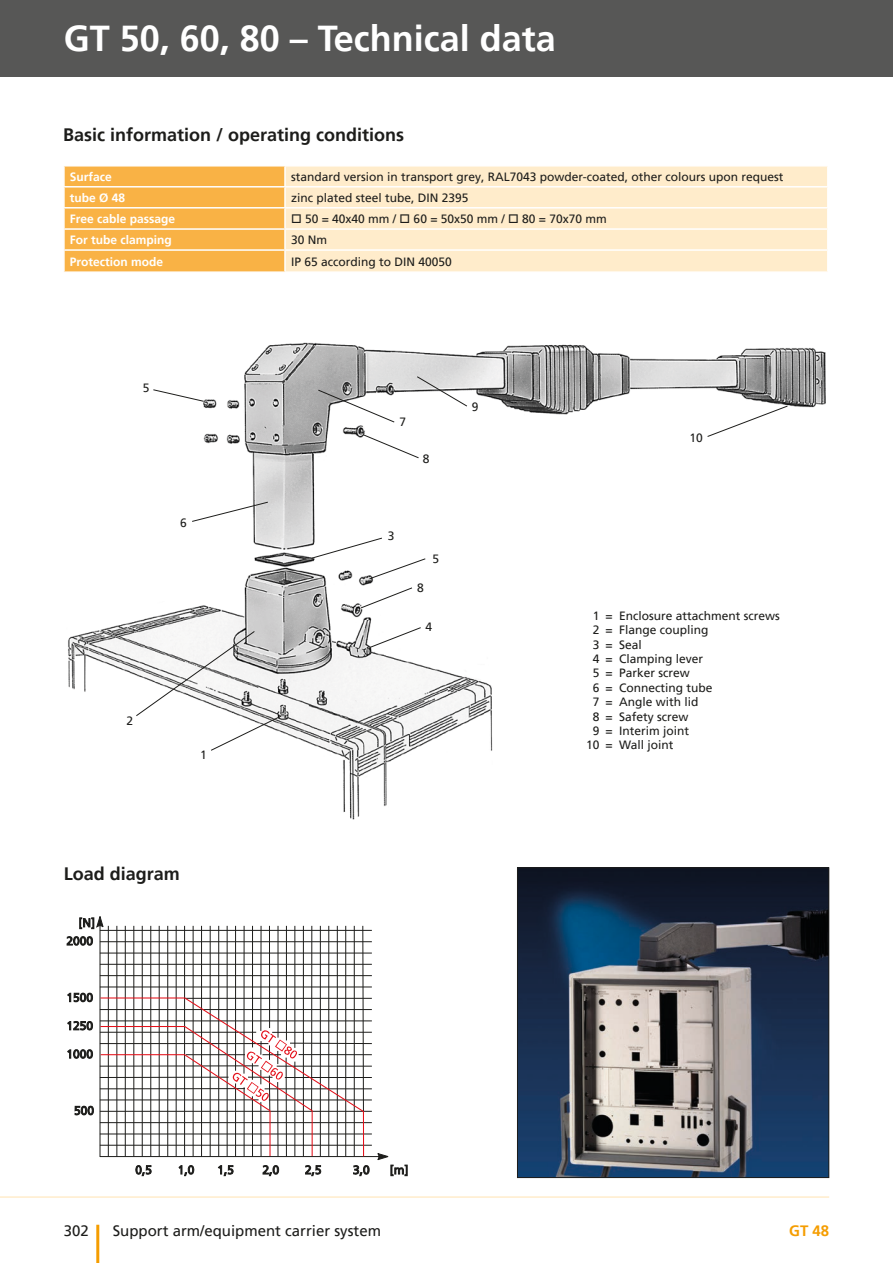
<style>
.page{position:relative;width:893px;height:1263px;background:#fff}
.page>*{position:absolute;margin:0;border:0;box-sizing:border-box;transform-origin:0 0}
.t1{font:700 36px "Frutiger LT Pro";color:#fff}
.t2{font:700 18px "Frutiger LT Pro";color:#1d1d1b}
.t3{font:15px "Frutiger LT Pro";color:#1d1d1b}
.t4{font:700 15px "Frutiger LT Pro";color:#f59d00}
.t5{font:12px "Frutiger LT Pro";color:#1d1d1b}
.t6{font:700 12px "Frutiger LT Pro";color:#fff}
</style>
<div class="page">
<hr style="left:96px;top:1225px;width:3px;height:38px;background:#f59d00">
<hr style="left:0;top:1196px;width:829px;height:2px;background:#ffeccb">
<div style="left:0;top:0;width:893px;height:77px;background:#575756"></div>
<div style="left:286px;top:167px;width:541px;height:104px;background:#ffeccb"></div>
<hr style="left:285px;top:186px;width:544px;height:2px;background:#fff">
<hr style="left:285px;top:207px;width:544px;height:2px;background:#fff">
<hr style="left:285px;top:228px;width:544px;height:2px;background:#fff">
<hr style="left:285px;top:249px;width:544px;height:2px;background:#fff">
<svg style="left:64px;top:166px;width:222px;height:106px;background:#f9b753"></svg>
<hr style="left:284px;top:251px;width:2px;height:20px;background:#fff">
<hr style="left:285px;top:271px;width:544px;height:2px;background:#fff">
<hr style="left:100px;top:923px;width:1px;height:234px;background:#1d1d1b">
<svg style="left:108px;top:925px;width:256px;height:68px"></svg>
<hr style="left:100px;top:1156px;width:281px;height:1px;background:#1d1d1b">
<hr style="left:100px;top:1145px;width:272px;height:1px;background:#1d1d1b">
<hr style="left:100px;top:1134px;width:272px;height:1px;background:#1d1d1b">
<hr style="left:100px;top:1122px;width:272px;height:1px;background:#1d1d1b">
<hr style="left:100px;top:1111px;width:272px;height:1px;background:#1d1d1b">
<hr style="left:269px;top:1100px;width:103px;height:1px;background:#1d1d1b">
<hr style="left:265px;top:1088px;width:107px;height:1px;background:#1d1d1b">
<hr style="left:285px;top:1077px;width:87px;height:1px;background:#1d1d1b">
<hr style="left:277px;top:1066px;width:95px;height:1px;background:#1d1d1b">
<hr style="left:299px;top:1054px;width:73px;height:1px;background:#1d1d1b">
<hr style="left:290px;top:1043px;width:82px;height:1px;background:#1d1d1b">
<hr style="left:272px;top:1032px;width:100px;height:1px;background:#1d1d1b">
<hr style="left:100px;top:1021px;width:272px;height:1px;background:#1d1d1b">
<hr style="left:100px;top:1009px;width:272px;height:1px;background:#1d1d1b">
<hr style="left:185px;top:998px;width:187px;height:1px;background:#1d1d1b">
<hr style="left:100px;top:987px;width:272px;height:1px;background:#1d1d1b">
<hr style="left:100px;top:975px;width:272px;height:1px;background:#1d1d1b">
<hr style="left:100px;top:964px;width:272px;height:1px;background:#1d1d1b">
<hr style="left:100px;top:953px;width:272px;height:1px;background:#1d1d1b">
<hr style="left:100px;top:941px;width:272px;height:1px;background:#1d1d1b">
<hr style="left:100px;top:930px;width:272px;height:1px;background:#1d1d1b">
<svg style="left:79px;top:916px;width:25px;height:13px"></svg>
<svg style="left:135px;top:1165px;width:17px;height:11px"></svg>
<svg style="left:377px;top:1153px;width:30px;height:23px"></svg>
<svg style="left:67px;top:936px;width:26px;height:10px"></svg>
<svg style="left:179px;top:1165px;width:15px;height:11px"></svg>
<svg style="left:218px;top:1165px;width:16px;height:11px"></svg>
<svg style="left:263px;top:1165px;width:16px;height:11px"></svg>
<svg style="left:353px;top:1165px;width:16px;height:11px"></svg>
<svg style="left:305px;top:1165px;width:16px;height:11px"></svg>
<svg style="left:67px;top:993px;width:298px;height:164px"></svg>
<img style="left:68px;top:342px;width:758px;height:478px">
<svg style="left:152px;top:389px;width:53px;height:13px"></svg>
<svg style="left:191px;top:501px;width:78px;height:21px"></svg>
<svg style="left:317px;top:389px;width:78px;height:34px"></svg>
<svg style="left:416px;top:376px;width:52px;height:31px"></svg>
<svg style="left:362px;top:434px;width:57px;height:25px"></svg>
<svg style="left:360px;top:587px;width:53px;height:22px"></svg>
<svg style="left:368px;top:627px;width:54px;height:22px"></svg>
<svg style="left:135px;top:630px;width:147px;height:121px"></svg>
<svg style="left:707px;top:405px;width:81px;height:32px"></svg>
<svg style="left:311px;top:537px;width:115px;height:43px"></svg>
<img style="left:519px;top:869px;width:308px;height:307px">
<div style="left:517px;top:867px;width:312px;height:311px;border:1px solid #1d1d1b"></div>
<h1 class="t1" style="left:64px;top:17px;width:494px">GT 50, 60, 80 – Technical data</h1>
<h2 class="t2" style="left:63px;top:124px;width:343px">Basic information / operating conditions</h2>
<p class="t6" style="left:70px;top:169px;width:44px">Surface</p>
<p class="t5" style="left:291px;top:170px;width:494px">standard version in transport grey, RAL7043 powder-coated, other colours upon request</p>
<p class="t6" style="left:70px;top:190px;width:57px">tube Ø 48</p>
<p class="t5" style="left:291px;top:191px;width:179px">zinc plated steel tube, DIN 2395</p>
<p class="t6" style="left:70px;top:212px;width:107px">Free cable passage</p>
<p class="t5" style="left:291px;top:212px;width:317px">□ 50 = 40x40 mm / □ 60 = 50x50 mm / □ 80 = 70x70 mm</p>
<p class="t6" style="left:70px;top:233px;width:104px">For tube clamping</p>
<p class="t5" style="left:291px;top:233px;width:38px">30 Nm</p>
<p class="t6" style="left:70px;top:254px;width:95px">Protection mode</p>
<p class="t5" style="left:291px;top:254px;width:162px">IP 65 according to DIN 40050</p>
<p class="t5" style="left:143px;top:381px;width:8px">5</p>
<p class="t5" style="left:180px;top:515px;width:8px">6</p>
<p class="t5" style="left:126px;top:714px;width:8px">2</p>
<p class="t5" style="left:200px;top:748px;width:8px">1</p>
<h2 class="t2" style="left:64px;top:863px;width:118px">Load diagram</h2>
<p class="t5" style="left:399px;top:415px;width:8px">7</p>
<p class="t5" style="left:423px;top:451px;width:8px">8</p>
<p class="t5" style="left:388px;top:529px;width:8px">3</p>
<p class="t5" style="left:417px;top:581px;width:8px">8</p>
<p class="t5" style="left:432px;top:552px;width:8px">5</p>
<p class="t5" style="left:425px;top:620px;width:8px">4</p>
<p class="t5" style="left:472px;top:400px;width:8px">9</p>
<p class="t5" style="left:689px;top:431px;width:15px">10</p>
<p class="t5" style="left:593px;top:609px;width:188px">1 = Enclosure attachment screws</p>
<p class="t5" style="left:593px;top:623px;width:117px">2 = Flange coupling</p>
<p class="t5" style="left:593px;top:637px;width:50px">3 = Seal</p>
<p class="t5" style="left:593px;top:652px;width:112px">4 = Clamping lever</p>
<p class="t5" style="left:593px;top:666px;width:98px">5 = Parker screw</p>
<p class="t5" style="left:593px;top:681px;width:121px">6 = Connecting tube</p>
<p class="t5" style="left:593px;top:695px;width:107px">7 = Angle with lid</p>
<p class="t5" style="left:593px;top:709px;width:97px">8 = Safety screw</p>
<p class="t5" style="left:593px;top:724px;width:98px">9 = Interim joint</p>
<p class="t5" style="left:586px;top:738px;width:89px">10 = Wall joint</p>
<p class="t3" style="left:64px;top:1222px;width:27px">302</p>
<p class="t3" style="left:113px;top:1222px;width:270px">Support arm/equipment carrier system</p>
<p class="t4" style="left:789px;top:1222px;width:42px">GT 48</p>
</div>
